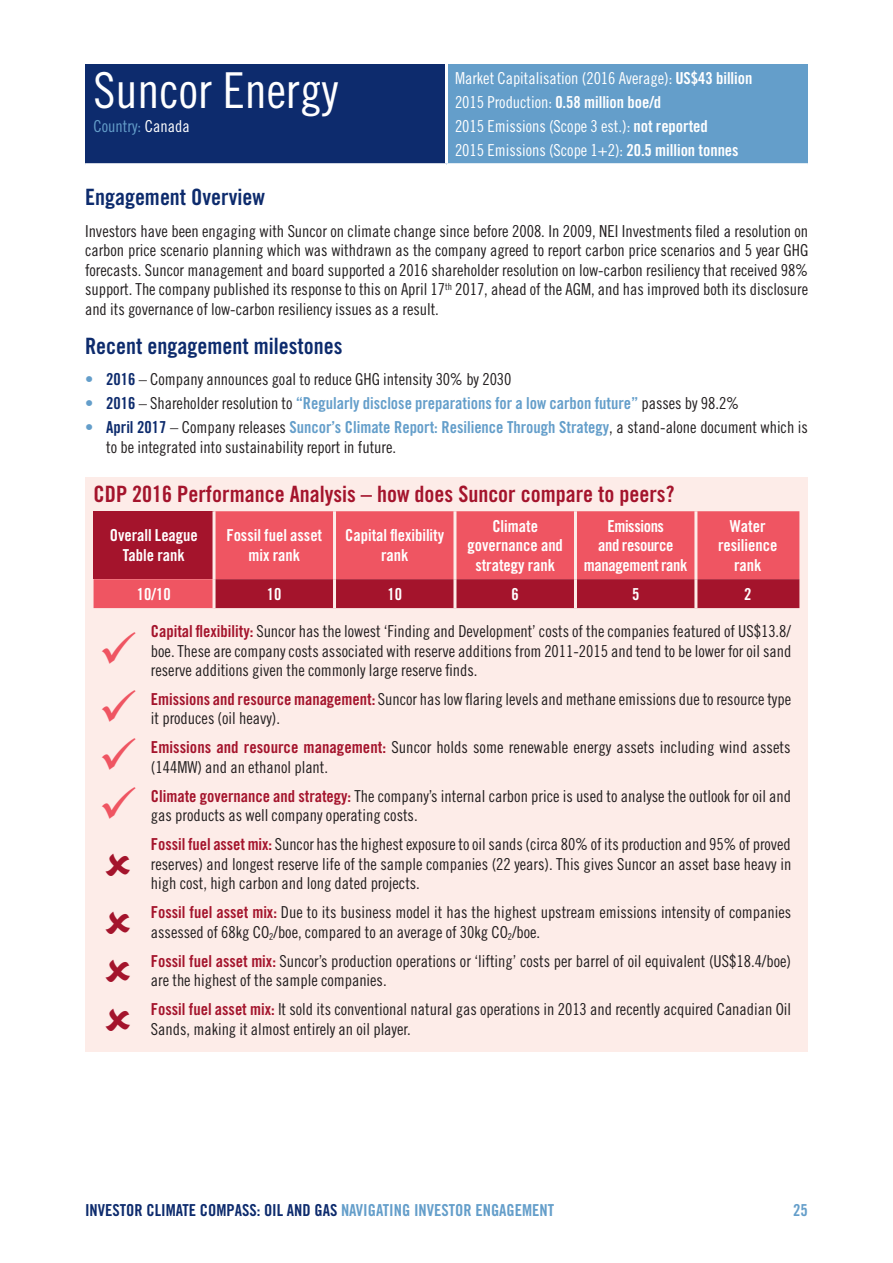
<style>
.page{position:relative;width:893px;height:1263px;background:#fff}
.page>*{position:absolute;margin:0;border:0;box-sizing:border-box;transform-origin:0 0}
.t1{font:49.5px "Trade Gothic LT Std Cn 18";color:#fff}
.t2{font:22.5px "Trade Gothic LT Std Bd Cn 20";color:#a4142c}
.t3{font:22.5px "Trade Gothic LT Std Bd Cn 20";color:#0d2b6d}
.t4{font:16.5px/19.5px "Trade Gothic LT Std Cn 18";color:#231f20}
.t5{font:16.5px "Trade Gothic LT Std Bd Cn 20";color:#649eca}
.t6{font:16.5px/19.5px "Trade Gothic LT Std Bd Cn 20";color:#fff;text-align:center}
.t7{font:16.5px/24px "Trade Gothic LT Std Cn 18";color:#fff}
.t8{font:16.5px "Trade Gothic LT Std Bd Cn 20";color:#0d2b6d}
.t9{font:16.5px/19.5px "Trade Gothic LT Std Bd Cn 20";letter-spacing:-.02em;color:#fff;text-align:center}
.t10{font:16.5px "Trade Gothic LT Std Cn 18";color:#649eca}
.s1{color:#fff}
.s2{font-family:"Trade Gothic LT Std Bd Cn 20"}
.s3{font-family:"Trade Gothic LT Std Cn 18"}
.s4{color:#649eca}
.s5{font-family:"Trade Gothic LT Std Bd Cn 20";color:#0d2b6d}
.s6{color:#0d2b6d}
.s7{font-family:"Trade Gothic LT Std Cn 18";color:#231f20}
.s8{font-family:"Trade Gothic LT Std Bd Cn 20";color:#a4142c}
</style>
<div class="page">
<div style="left:85px;top:64px;width:361px;height:101px;background:#0d2b6d"></div>
<div style="left:446px;top:64px;width:362px;height:101px;background:#649eca"></div>
<hr style="left:445px;top:64px;width:3px;height:99px;background:#fff">
<hr style="left:85px;top:163px;width:361px;height:3px;background:#fff">
<hr style="left:446px;top:163px;width:362px;height:3px;background:#fff">
<div style="left:85px;top:477px;width:723px;height:574px;background:#fdece8"></div>
<svg style="left:94px;top:511px;width:705px;height:97px;background:#e24b5a"></svg>
<div style="left:216px;top:579px;width:583px;height:29px;background:#a4142c"></div>
<hr style="left:213px;top:511px;width:3px;height:68px;background:#fdece8">
<hr style="left:333px;top:511px;width:3px;height:68px;background:#fdece8">
<hr style="left:453px;top:511px;width:3px;height:68px;background:#fdece8">
<hr style="left:574px;top:511px;width:3px;height:68px;background:#fdece8">
<hr style="left:694px;top:511px;width:3px;height:68px;background:#fdece8">
<hr style="left:213px;top:579px;width:3px;height:29px;background:#fdece8">
<hr style="left:333px;top:579px;width:3px;height:29px;background:#fdece8">
<hr style="left:453px;top:579px;width:3px;height:29px;background:#fdece8">
<hr style="left:574px;top:579px;width:3px;height:29px;background:#fdece8">
<hr style="left:694px;top:579px;width:3px;height:29px;background:#fdece8">
<h1 class="t1" style="left:94px;top:61px;width:246px">Suncor Energy</h1>
<p class="t10" style="left:94px;top:116px;width:98px">Country: <span class="s1">Canada</span></p>
<p class="t7" style="left:455px;top:66px;width:299px">Market Capitalisation (2016 Average): <span class="s2">US$43 billion</span></p>
<p class="t6" style="left:455px;top:92px;width:208px"><span class="s3">2015 Production:</span> 0.58 million boe/d</p>
<p class="t7" style="left:455px;top:114px;width:285px">2015 Emissions (Scope 3 est.): <span class="s2">not reported<br></span>2015 Emissions (Scope 1+2): <span class="s2">20.5 million tonnes</span></p>
<h2 class="t3" style="left:85px;top:184px;width:181px">Engagement Overview</h2>
<p class="t4" style="left:85px;top:221px;width:725px;text-align:justify">Investors have been engaging with Suncor on climate change since before 2008. In 2009, NEI Investments filed a resolution on carbon price scenario planning which was withdrawn as the company agreed to report carbon price scenarios and 5 year GHG forecasts. Suncor management and board supported a 2016 shareholder resolution on low-carbon resiliency that received 98% support. The company published its response to this on April 17<sup>th</sup> 2017, ahead of the AGM, and has improved both its disclosure and its governance of low-carbon resiliency issues as a result.</p>
<h2 class="t3" style="left:85px;top:332px;width:259px">Recent engagement milestones</h2>
<p class="t4" style="left:85px;top:369px;width:428px"><span class="s4">•</span> <span class="s5">2016</span> – Company announces goal to reduce GHG intensity 30% by 2030</p>
<p class="t5" style="left:85px;top:393px;width:656px"><span class="s3">•</span> <span class="s6">2016</span> <span class="s7">– Shareholder resolution to</span> “Regularly disclose preparations for a low carbon future” <span class="s7">passes by 98.2%</span></p>
<p class="t5" style="left:85px;top:417px;width:724px"><span class="s3">•</span> <span class="s6">April 2017</span> <span class="s7">– Company releases</span> Suncor’s Climate Report: Resilience Through Strategy<span class="s7">, a stand-alone document which is</span></p>
<p class="t4" style="left:106px;top:437px;width:291px">to be integrated into sustainability report in future.</p>
<h2 class="t2" style="left:94px;top:480px;width:582px">CDP 2016 Performance Analysis – how does Suncor compare to peers?</h2>
<p class="t6" style="left:110px;top:526px;width:90px">Overall League<br>Table rank</p>
<p class="t6" style="left:226px;top:526px;width:97px">Fossil fuel asset mix rank</p>
<p class="t6" style="left:345px;top:526px;width:100px">Capital flexibility rank</p>
<p class="t6" style="left:468px;top:516px;width:97px">Climate governance and strategy rank</p>
<p class="t9" style="left:584px;top:516px;width:105px">Emissions<br>and resource management rank</p>
<p class="t6" style="left:718px;top:516px;width:61px">Water resilience rank</p>
<p class="t6" style="left:137px;top:584px;width:35px">10/10</p>
<p class="t6" style="left:267px;top:584px;width:16px">10</p>
<p class="t6" style="left:387px;top:584px;width:16px">10</p>
<p class="t6" style="left:512px;top:584px;width:9px">6</p>
<p class="t6" style="left:632px;top:584px;width:9px">5</p>
<p class="t6" style="left:744px;top:584px;width:9px">2</p>
<p class="t4" style="left:151px;top:621px;width:642px;text-align:justify"><span class="s8">Capital flexibility:</span> Suncor has the lowest ‘Finding and Development’ costs of the companies featured of US$13.8/ boe. These are company costs associated with reserve additions from 2011-2015 and tend to be lower for oil sand reserve additions given the commonly large reserve finds.</p>
<p class="t4" style="left:151px;top:689px;width:642px"><span class="s8">Emissions and resource management:</span> Suncor has low flaring levels and methane emissions due to resource type it produces (oil heavy).</p>
<p class="t4" style="left:151px;top:737px;width:641px"><span class="s8">Emissions and resource management:</span> Suncor holds some renewable energy assets including wind assets (144MW) and an ethanol plant.</p>
<p class="t4" style="left:151px;top:786px;width:642px"><span class="s8">Climate governance and strategy:</span> The company’s internal carbon price is used to analyse the outlook for oil and gas products as well company operating costs.</p>
<p class="t4" style="left:151px;top:834px;width:642px;text-align:justify"><span class="s8">Fossil fuel asset mix:</span> Suncor has the highest exposure to oil sands (circa 80% of its production and 95% of proved reserves) and longest reserve life of the sample companies (22 years). This gives Suncor an asset base heavy in high cost, high carbon and long dated projects.</p>
<p class="t4" style="left:151px;top:902px;width:642px"><span class="s8">Fossil fuel asset mix:</span> Due to its business model it has the highest upstream emissions intensity of companies assessed of 68kg CO<sub>2</sub>/boe, compared to an average of 30kg CO<sub>2</sub>/boe.</p>
<p class="t4" style="left:151px;top:951px;width:642px"><span class="s8">Fossil fuel asset mix:</span> Suncor’s production operations or ‘lifting’ costs per barrel of oil equivalent (US$18.4/boe) are the highest of the sample companies.</p>
<p class="t4" style="left:151px;top:999px;width:642px"><span class="s8">Fossil fuel asset mix:</span> It sold its conventional natural gas operations in 2013 and recently acquired Canadian Oil<br>Sands, making it almost entirely an oil player.</p>
<p class="t8" style="left:85px;top:1200px;width:471px">INVESTOR CLIMATE COMPASS: OIL AND GAS <span class="s4">NAVIGATING INVESTOR ENGAGEMENT</span></p>
<p class="t5" style="left:793px;top:1200px;width:16px">25</p>
</div>
